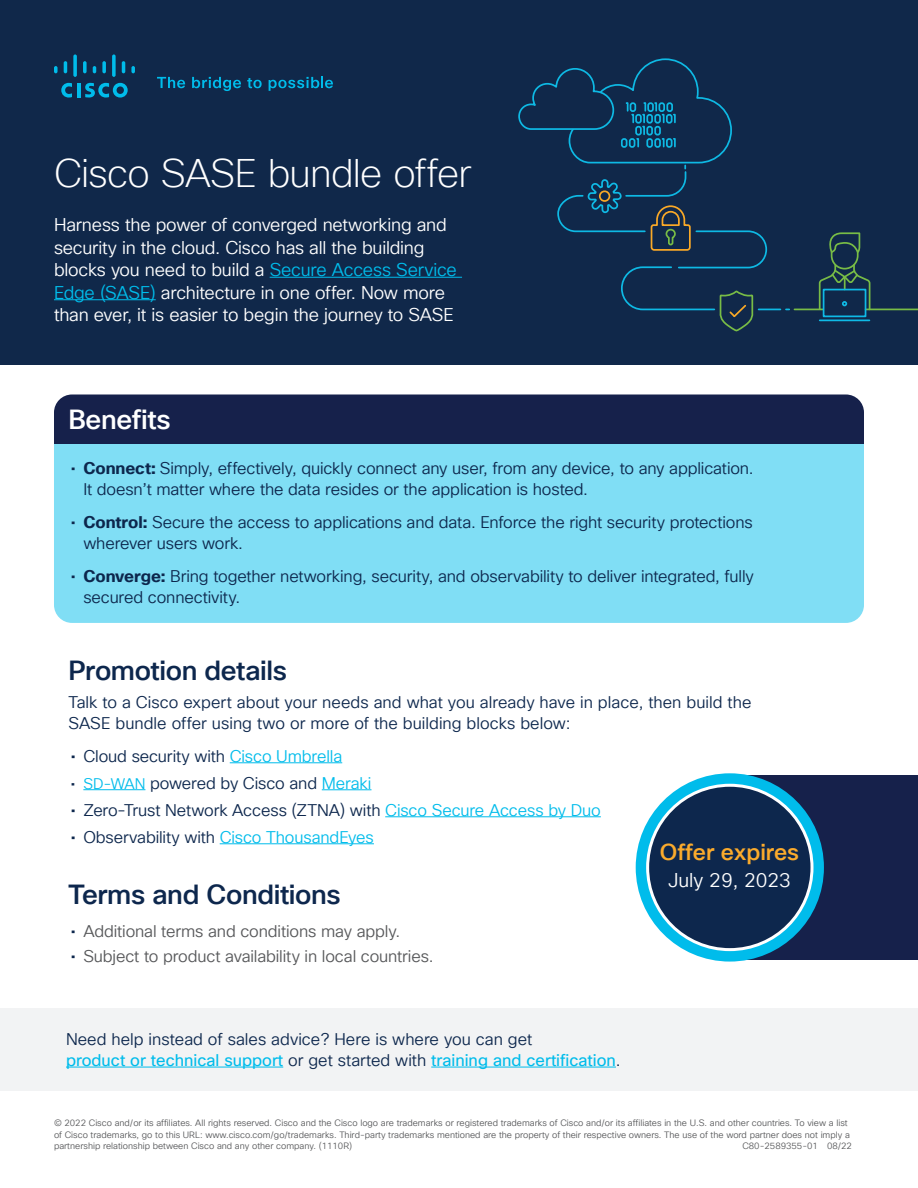
<style>
.page{position:relative;width:918px;height:1188px;background:#fff}
.page>*{position:absolute;margin:0;border:0;box-sizing:border-box;transform-origin:0 0}
.Title_Headline{font:200 39px "Cisco Sans TT";letter-spacing:-.02em;color:#fff}
.Subhead2_midnight_bl{font:500 27px "Cisco Sans TT";letter-spacing:-.015em;color:#0d274d}
.Subhead2_Blue{font:500 27px "Cisco Sans TT";letter-spacing:-.01em;color:#fff}
.Body{font:500 22.5px "Cisco Sans TT";color:#fbab2c}
.Body-2{font:19.5px "Cisco Sans TT Light";color:#fff}
.Intro-body-Midnight{font:18px/22.5px "Cisco Sans TT Light";letter-spacing:-.015em;color:#fff}
.Intro-body-Midnight-2{font:16.5px/21px "Cisco Sans TT Light";letter-spacing:-.01em;color:#0d274d}
.Body-3{font:16.5px/21px "Cisco Sans TT Light";color:#0d274d}
.t1{font:16.5px "Cisco Sans TT Light";letter-spacing:-.01em;color:#57585a}
.Footer_-_gray{font:9px/11.2px "Cisco Sans TT Light";color:#57585a}
.s1{color:#00bceb}
.s2{font-family:"Cisco Sans TT"}
.s3{font-family:"Cisco Sans TT";font-weight:700}
.s4{font-family:"Cisco Sans TT";font-size:15px}
.s5{font-size:15px;color:#00bceb}
.s6{font-family:"Cisco Sans TT";color:#0d274d}
.s7{font-family:"Cisco Sans TT";color:#00bceb}
</style>
<div class="page">
<div style="left:0;top:0;width:918px;height:364px;background:#10284a"></div>
<hr style="left:866px;top:309px;width:52px;height:1px;background:#78bc46">
<div style="left:823px;top:289px;width:43px;height:28px;border:2px solid #0fbae6"></div>
<hr style="left:820px;top:320px;width:49px;height:1px;background:#0fbae6">
<svg style="left:786px;top:232px;width:85px;height:79px"></svg>
<svg style="left:518px;top:58px;width:262px;height:274px"></svg>
<div style="left:54px;top:444px;width:810px;height:179px;background:#80def5"></div>
<div style="left:0;top:1008px;width:918px;height:82px;background:#f2f3f4"></div>
<div style="left:54px;top:394px;width:810px;height:50px;background:#16214b"></div>
<hr style="left:230px;top:763px;width:112px;height:1px;background:#00bceb">
<hr style="left:83px;top:789px;width:62px;height:1px;background:#00bceb">
<hr style="left:322px;top:790px;width:50px;height:1px;background:#00bceb">
<hr style="left:385px;top:817px;width:216px;height:1px;background:#00bceb">
<hr style="left:220px;top:844px;width:154px;height:1px;background:#00bceb">
<hr style="left:270px;top:277px;width:192px;height:1px;background:#00bceb">
<hr style="left:54px;top:299px;width:102px;height:1px;background:#00bceb">
<hr style="left:77px;top:83px;width:3px;height:14px;background:#00bceb">
<svg style="left:61px;top:83px;width:11px;height:15px"></svg>
<svg style="left:85px;top:83px;width:43px;height:15px"></svg>
<svg style="left:54px;top:66px;width:4px;height:7px"></svg>
<svg style="left:64px;top:61px;width:3px;height:12px"></svg>
<svg style="left:73px;top:54px;width:4px;height:23px"></svg>
<svg style="left:83px;top:61px;width:4px;height:12px"></svg>
<svg style="left:93px;top:66px;width:3px;height:7px"></svg>
<svg style="left:102px;top:61px;width:4px;height:12px"></svg>
<svg style="left:112px;top:54px;width:4px;height:23px"></svg>
<svg style="left:122px;top:61px;width:3px;height:12px"></svg>
<svg style="left:131px;top:66px;width:4px;height:7px"></svg>
<svg style="left:157px;top:77px;width:28px;height:11px"></svg>
<svg style="left:192px;top:77px;width:49px;height:14px"></svg>
<svg style="left:247px;top:78px;width:15px;height:10px"></svg>
<svg style="left:269px;top:77px;width:64px;height:14px"></svg>
<hr style="left:66px;top:1067px;width:217px;height:1px;background:#00bceb">
<hr style="left:431px;top:1067px;width:185px;height:1px;background:#00bceb">
<div style="left:724px;top:775px;width:194px;height:185px;background:#16214b"></div>
<svg style="left:636px;top:773px;width:188px;height:189px;background:#1fc2eb"></svg>
<div style="left:648px;top:785px;width:164px;height:165px;background:#0d274d;border-radius:50%"></div>
<p class="Title_Headline" style="left:54px;top:148px;width:419px">Cisco SASE bundle offer</p>
<p class="Intro-body-Midnight" style="left:54px;top:214px;width:404px">Harness the power of converged networking and security in the cloud. Cisco has all the building blocks you need to build a <span class="s1">Secure Access Service Edge (SASE)</span> architecture in one offer. Now more than ever, it is easier to begin the journey to SASE</p>
<p class="Subhead2_Blue" style="left:68px;top:402px;width:104px">Benefits</p>
<p class="Intro-body-Midnight-2" style="left:83px;top:458px;width:672px;text-indent:-13px"><span class="s2">•</span> <span class="s3">Connect:</span> Simply, effectively, quickly connect any user, from any device, to any application.<br>It doesn’t matter where the data resides or the application is hosted.</p>
<p class="Intro-body-Midnight-2" style="left:83px;top:512px;width:671px;text-indent:-13px"><span class="s2">•</span> <span class="s3">Control:</span> Secure the access to applications and data. Enforce the right security protections wherever users work.</p>
<p class="Intro-body-Midnight-2" style="left:83px;top:566px;width:672px;text-indent:-13px"><span class="s2">•</span> <span class="s3">Converge:</span> Bring together networking, security, and observability to deliver integrated, fully secured connectivity.</p>
<p class="Subhead2_midnight_bl" style="left:68px;top:652px;width:220px">Promotion details</p>
<p class="Intro-body-Midnight-2" style="left:68px;top:692px;width:685px">Talk to a Cisco expert about your needs and what you already have in place, then build the<br>SASE bundle offer using two or more of the building blocks below:</p>
<p class="Intro-body-Midnight-2" style="left:71px;top:746px;width:273px"><span class="s2">•</span> Cloud security with <span class="s1">Cisco Umbrella</span></p>
<p class="Intro-body-Midnight-2" style="left:71px;top:773px;width:302px"><span class="s4">•</span> <span class="s5">SD-WAN</span> powered by Cisco and <span class="s1">Meraki</span></p>
<p class="Intro-body-Midnight-2" style="left:71px;top:800px;width:532px"><span class="s2">•</span> Zero-Trust Network Access (ZTNA) with <span class="s1">Cisco Secure Access by Duo</span></p>
<p class="Intro-body-Midnight-2" style="left:71px;top:827px;width:305px"><span class="s2">•</span> Observability with <span class="s1">Cisco ThousandEyes</span></p>
<p class="Body" style="left:660px;top:837px;width:141px">Offer expires</p>
<p class="Body-2" style="left:668px;top:868px;width:124px">July 29, 2023</p>
<p class="Subhead2_midnight_bl" style="left:68px;top:877px;width:274px">Terms and Conditions</p>
<p class="t1" style="left:71px;top:920px;width:331px"><span class="s6">•</span> Additional terms and conditions may apply.</p>
<p class="t1" style="left:71px;top:945px;width:364px"><span class="s6">•</span> Subject to product availability in local countries.</p>
<p class="Body-3" style="left:66px;top:1030px;width:556px">Need help instead of sales advice? Here is where you can get<br><span class="s7">product or technical support</span> or get started with <span class="s7">training and certification</span>.</p>
<p class="Footer_-_gray" style="left:54px;top:1118px;width:797px">© 2022 Cisco and/or its affiliates. All rights reserved. Cisco and the Cisco logo are trademarks or registered trademarks of Cisco and/or its affiliates in the U.S. and other countries. To view a list of Cisco trademarks, go to this URL: www.cisco.com/go/trademarks. Third-party trademarks mentioned are the property of their respective owners. The use of the word partner does not imply a partnership relationship between Cisco and any other company. (1110R)</p>
<p class="Footer_-_gray" style="left:742px;top:1140px;width:111px">C80-2589355-01 08/22</p>
</div>
